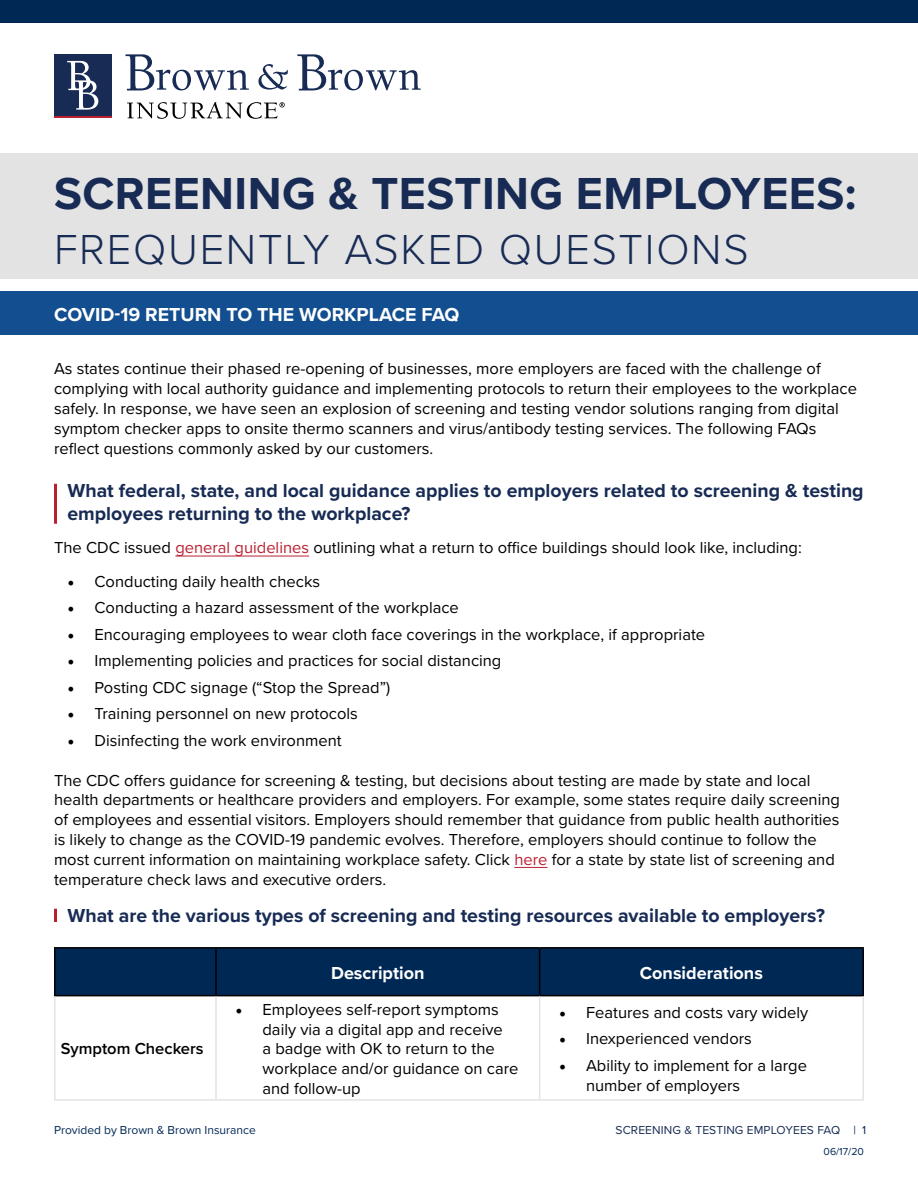
<style>
.page{position:relative;width:918px;height:1188px;background:#fff}
.page>*{position:absolute;margin:0;border:0;box-sizing:border-box;transform-origin:0 0}
.t1{font:700 46.5px "Proxima Nova";letter-spacing:.01em;color:#172b54}
.t2{font:300 43.5px "Proxima Nova";letter-spacing:.04em;color:#172b54}
.t3{font:700 19.5px/23.4px "Proxima Nova";color:#172b54}
.t4{font:700 19.5px "Proxima Nova";color:#fff}
.t5{font:700 18px "Proxima Nova";color:#fff}
.t6{font:16.5px/19.8px "Proxima Nova";color:#000}
.t7{font:600 16.5px "Proxima Nova";color:#000}
.t8{font:12px "Proxima Nova";letter-spacing:.01em;color:#172b54}
.t9{font:12px "Proxima Nova";color:#002855}
.t10{font:10.5px "Proxima Nova";color:#002855}
.s1{color:#ba2031}
.s2{font-family:"Minion Pro";font-size:18px}
.s3{color:#002855}
</style>
<div class="page">
<div style="left:0;top:0;width:918px;height:23px;background:#002855"></div>
<hr style="left:175px;top:556px;width:134px;height:1px;background:#ba2031">
<hr style="left:514px;top:867px;width:33px;height:1px;background:#ba2031">
<div style="left:0;top:154px;width:918px;height:125px;background:#e3e3e4"></div>
<div style="left:54px;top:54px;width:58px;height:63px;background:#172b54"></div>
<svg style="left:258px;top:64px;width:30px;height:26px"></svg>
<svg style="left:126px;top:54px;width:123px;height:36px"></svg>
<svg style="left:297px;top:54px;width:124px;height:36px"></svg>
<svg style="left:67px;top:61px;width:31px;height:49px"></svg>
<hr style="left:54px;top:117px;width:58px;height:1px;background:#bb2031">
<svg style="left:127px;top:102px;width:158px;height:17px"></svg>
<div style="left:55px;top:948px;width:161px;height:48px;background:#002855"></div>
<div style="left:217px;top:949px;width:645px;height:46px;background:#002855"></div>
<hr style="left:54px;top:947px;width:162px;height:2px;background:#000">
<hr style="left:54px;top:949px;width:2px;height:46px;background:#000">
<hr style="left:216px;top:947px;width:324px;height:2px;background:#000">
<hr style="left:215px;top:949px;width:2px;height:46px;background:#000">
<hr style="left:540px;top:947px;width:324px;height:2px;background:#000">
<hr style="left:539px;top:949px;width:1px;height:46px;background:#000">
<hr style="left:862px;top:949px;width:2px;height:46px;background:#000">
<hr style="left:54px;top:995px;width:162px;height:1px;background:#000">
<hr style="left:216px;top:995px;width:324px;height:1px;background:#000">
<hr style="left:540px;top:995px;width:324px;height:1px;background:#000">
<hr style="left:54px;top:996px;width:2px;height:103px;background:#e3e3e4">
<hr style="left:215px;top:996px;width:2px;height:103px;background:#e3e3e4">
<hr style="left:539px;top:996px;width:1px;height:103px;background:#e3e3e4">
<hr style="left:862px;top:996px;width:2px;height:103px;background:#e3e3e4">
<hr style="left:54px;top:1099px;width:162px;height:2px;background:#e3e3e4">
<hr style="left:216px;top:1099px;width:324px;height:2px;background:#e3e3e4">
<hr style="left:540px;top:1099px;width:324px;height:2px;background:#e3e3e4">
<div style="left:0;top:292px;width:918px;height:43px;background:#134f90"></div>
<hr style="left:54px;top:484px;width:3px;height:40px;background:#bb2031">
<svg style="left:54px;top:909px;width:3px;height:13px"></svg>
<p class="t1" style="left:54px;top:159px;width:804px">SCREENING &amp; TESTING EMPLOYEES:</p>
<p class="t2" style="left:54px;top:217px;width:696px">FREQUENTLY ASKED QUESTIONS</p>
<p class="t4" style="left:54px;top:300px;width:407px">COVID-19 RETURN TO THE WORKPLACE FAQ</p>
<p class="t6" style="left:54px;top:358px;width:804px">As states continue their phased re-opening of businesses, more employers are faced with the challenge of complying with local authority guidance and implementing protocols to return their employees to the workplace safely. In response, we have seen an explosion of screening and testing vendor solutions ranging from digital symptom checker apps to onsite thermo scanners and virus/antibody testing services. The following FAQs reflect questions commonly asked by our customers.</p>
<p class="t3" style="left:68px;top:478px;width:798px">What federal, state, and local guidance applies to employers related to screening &amp; testing employees returning to the workplace?</p>
<p class="t6" style="left:54px;top:537px;width:749px">The CDC issued <span class="s1">general guidelines</span> outlining what a return to office buildings should look like, including:</p>
<p class="t6" style="left:68px;top:571px;width:254px"><span class="s2">•</span> Conducting daily health checks</p>
<p class="t6" style="left:68px;top:597px;width:393px"><span class="s2">•</span> Conducting a hazard assessment of the workplace</p>
<p class="t6" style="left:68px;top:624px;width:639px"><span class="s2">•</span> Encouraging employees to wear cloth face coverings in the workplace, if appropriate</p>
<p class="t6" style="left:68px;top:650px;width:435px"><span class="s2">•</span> Implementing policies and practices for social distancing</p>
<p class="t6" style="left:68px;top:677px;width:324px"><span class="s2">•</span> Posting CDC signage (“Stop the Spread”)</p>
<p class="t6" style="left:68px;top:703px;width:292px"><span class="s2">•</span> Training personnel on new protocols</p>
<p class="t6" style="left:68px;top:730px;width:276px"><span class="s2">•</span> Disinfecting the work environment</p>
<p class="t6" style="left:54px;top:770px;width:788px">The CDC offers guidance for screening &amp; testing, but decisions about testing are made by state and local health departments or healthcare providers and employers. For example, some states require daily screening of employees and essential visitors. Employers should remember that guidance from public health authorities is likely to change as the COVID-19 pandemic evolves. Therefore, employers should continue to follow the most current information on maintaining workplace safety. Click <span class="s1">here</span> for a state by state list of screening and temperature check laws and executive orders.</p>
<p class="t3" style="left:68px;top:903px;width:759px">What are the various types of screening and testing resources available to employers?</p>
<p class="t7" style="left:61px;top:1037px;width:144px">Symptom Checkers</p>
<p class="t5" style="left:331px;top:959px;width:95px">Description</p>
<p class="t5" style="left:640px;top:959px;width:124px">Considerations</p>
<p class="t6" style="left:262px;top:999px;width:258px;text-indent:-27px"><span class="s2">•</span> Employees self-report symptoms daily via a digital app and receive<br>a badge with OK to return to the workplace and/or guidance on care and follow-up</p>
<p class="t6" style="left:559px;top:1002px;width:251px"><span class="s2">•</span> Features and costs vary widely</p>
<p class="t6" style="left:559px;top:1028px;width:194px"><span class="s2">•</span> Inexperienced vendors</p>
<p class="t6" style="left:586px;top:1055px;width:222px;text-indent:-27px"><span class="s2">•</span> Ability to implement for a large number of employers</p>
<p class="t9" style="left:54px;top:1121px;width:203px">Provided by Brown &amp; Brown Insurance</p>
<p class="t8" style="left:616px;top:1121px;width:252px">SCREENING &amp; TESTING EMPLOYEES FAQ <span class="s3">| 1</span></p>
<p class="t10" style="left:824px;top:1144px;width:42px">06/17/20</p>
</div>
